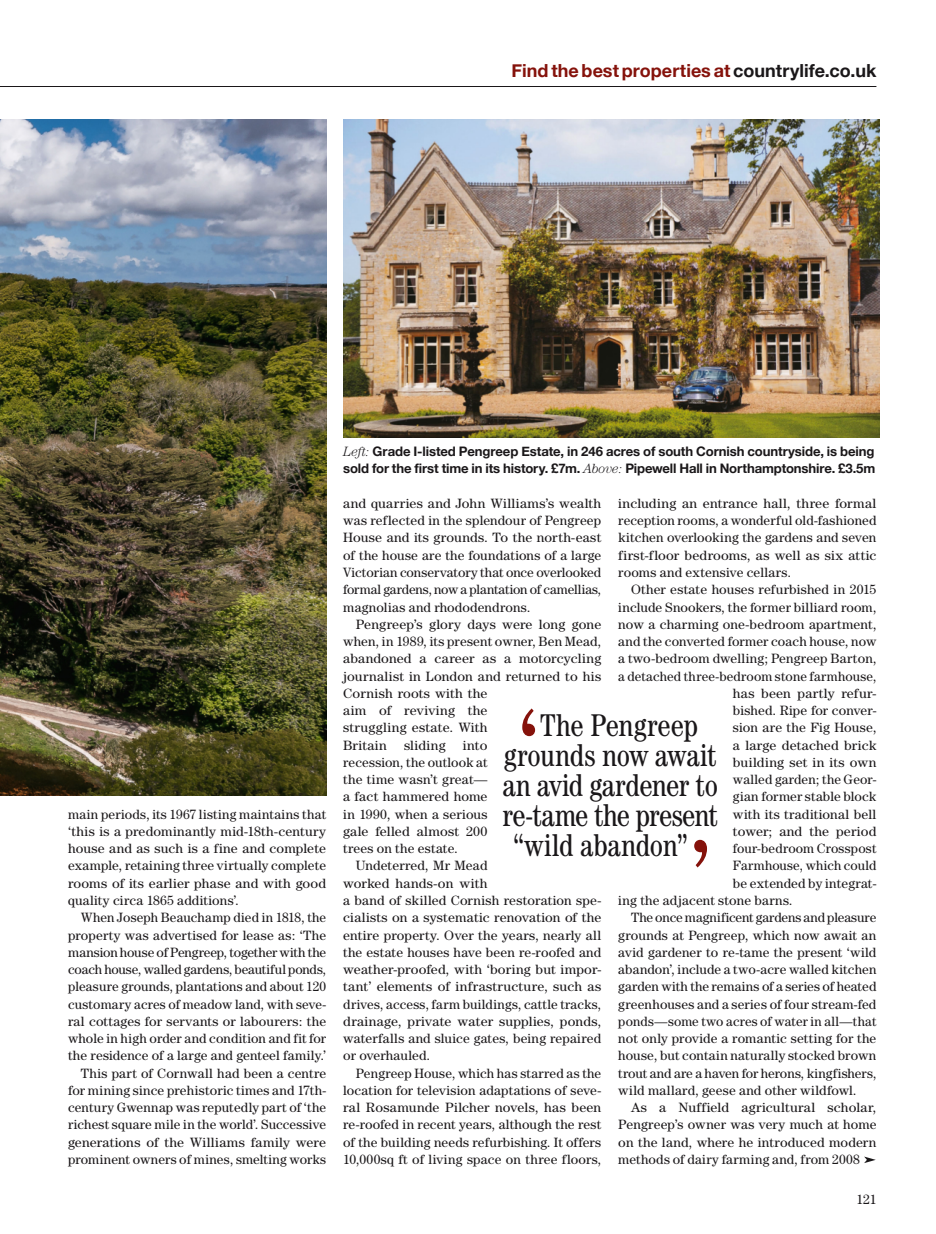
<style>
.page{position:relative;width:936px;height:1234px;background:#fff}
.page>*{position:absolute;margin:0;border:0;box-sizing:border-box;transform-origin:0 0}
.t1{font:condensed 31.5px "Century";letter-spacing:-.01em;color:#1a1719;scale:.95 1}
.t2{font:700 18px "Helvetica Neue";color:#85120b}
.t3{font:13.5px/17.2px "Century";letter-spacing:.01em;color:#1a1719;text-align:justify}
.t4{font:13.5px "Century";letter-spacing:-.01em;color:#1a1719}
.t5{font:700 13.2px/17.2px "Helvetica Neue";letter-spacing:-.01em;color:#1a1719}
.s1{color:#1a1719}
.s2{font-family:"Century";font-weight:300;font-style:italic;font-size:13.5px}
</style>
<div class="page">
<img style="left:0;top:119px;width:326px;height:676px">
<img style="left:343px;top:119px;width:536px;height:318px">
<svg style="left:864px;top:1156px;width:11px;height:6px"></svg>
<hr style="left:0;top:86px;width:876px;height:1px;background:#1a1719">
<svg style="left:522px;top:708px;width:13px;height:28px"></svg>
<svg style="left:694px;top:839px;width:13px;height:28px"></svg>
<h2 class="t2" style="left:511px;top:56px;width:366px">Find the best properties at <span class="s1">countrylife.co.uk</span></h2>
<p class="t3" style="left:68px;top:805px;width:259px">main periods, its 1967 listing maintains that ‘this is a predominantly mid-18th-century house and as such is a fine and complete example, retaining three virtually complete rooms of its earlier phase and with good quality circa 1865 additions’.</p>
<p class="t3" style="left:68px;top:908px;width:259px;text-align:right">When Joseph Beauchamp died in 1818, the property was advertised for lease as: ‘The mansion house of Pengreep, together with the coach house, walled gardens, beautiful ponds, pleasure grounds, plantations and about 120 customary acres of meadow land, with seve&shy;ral cottages for servants or labourers: the whole in high order and condition and fit for the residence of a large and genteel family.’ This part of Cornwall had been a centre for mining since prehistoric times and 17th&shy;century Gwennap was reputedly part of ‘the richest square mile in the world’. Successive generations of the Williams family were prominent owners of mines, smelting works</p>
<p class="t5" style="left:343px;top:443px;width:533px"><span class="s2">Left:</span> Grade I-listed Pengreep Estate, in 246 acres of south Cornish countryside, is being sold for the first time in its history. £7m. <span class="s2">Above:</span> Pipewell Hall in Northamptonshire. £3.5m</p>
<p class="t3" style="left:343px;top:494px;width:259px">and quarries and John Williams’s wealth was reflected in the splendour of Pengreep House and its grounds. To the north-east of the house are the foundations of a large Victorian conservatory that once overlooked formal gardens, now a plantation of camellias, magnolias and rhododendrons.</p>
<p class="t3" style="left:343px;top:615px;width:259px;text-align:left;text-indent:13px">Pengreep’s glory days were long gone when, in 1989, its present owner, Ben Mead, abandoned a career as a motorcycling journalist in London and returned to his<br>Cornish roots with the<br>aim of reviving the<br>struggling estate. With<br>Britain</p>
<p class="t3" style="left:618px;top:494px;width:259px">including an entrance hall, three formal reception rooms, a wonderful old-fashioned kitchen overlooking the gardens and seven first-floor bedrooms, as well as six attic rooms and extensive cellars.</p>
<p class="t3" style="left:631px;top:580px;width:247px">Other estate houses refurbished in 2015</p>
<p class="t3" style="left:618px;top:598px;width:259px">include Snookers, the former billiard room,</p>
<p class="t3" style="left:618px;top:615px;width:259px">now a charming one-bedroom apartment,</p>
<p class="t3" style="left:618px;top:632px;width:259px">and the converted former coach house, now</p>
<p class="t3" style="left:618px;top:649px;width:259px">a two-bedroom dwelling; Pengreep Barton,</p>
<p class="t3" style="left:618px;top:667px;width:259px">a detached three-bedroom stone farmhouse,</p>
<p class="t3" style="left:732px;top:684px;width:145px">has been partly refur-</p>
<p class="t3" style="left:732px;top:701px;width:145px">bished. Ripe for conver-</p>
<p class="t3" style="left:732px;top:718px;width:145px">sion are the Fig House,</p>
<p class="t3" style="left:732px;top:736px;width:145px">a large detached brick</p>
<p class="t3" style="left:732px;top:753px;width:145px">building set in its own</p>
<p class="t3" style="left:732px;top:770px;width:145px">walled garden; the Geor-</p>
<p class="t3" style="left:732px;top:787px;width:145px">gian former stable block</p>
<p class="t3" style="left:732px;top:805px;width:145px">with its traditional bell</p>
<p class="t3" style="left:732px;top:822px;width:145px">tower; and the period</p>
<p class="t3" style="left:732px;top:839px;width:145px">four-bedroom Crosspost</p>
<p class="t3" style="left:732px;top:856px;width:145px">Farmhouse, which could</p>
<p class="t3" style="left:732px;top:874px;width:145px">be extended by integrat-</p>
<p class="t3" style="left:618px;top:891px;width:176px">ing the adjacent stone barns.</p>
<p class="t4" style="left:631px;top:909px;width:247px">The once magnificent gardens and pleasure</p>
<p class="t3" style="left:618px;top:925px;width:259px">grounds at Pengreep, which now await an</p>
<p class="t3" style="left:618px;top:943px;width:259px">avid gardener to re-tame the present ‘wild</p>
<p class="t3" style="left:618px;top:960px;width:259px">abandon’, include a two-acre walled kitchen</p>
<p class="t3" style="left:618px;top:977px;width:259px">garden with the remains of a series of heated</p>
<p class="t3" style="left:618px;top:994px;width:259px">greenhouses and a series of four stream-fed</p>
<p class="t3" style="left:618px;top:1012px;width:259px">ponds—some two acres of water in all—that</p>
<p class="t3" style="left:618px;top:1029px;width:259px">not only provide a romantic setting for the</p>
<p class="t3" style="left:618px;top:1046px;width:259px">house, but contain naturally stocked brown</p>
<p class="t3" style="left:618px;top:1063px;width:259px">trout and are a haven for herons, kingfishers,</p>
<p class="t3" style="left:618px;top:1081px;width:240px">wild mallard, geese and other wildfowl.</p>
<p class="t3" style="left:631px;top:1098px;width:247px">As a Nuffield agricultural scholar,</p>
<p class="t3" style="left:618px;top:1115px;width:259px">Pengreep’s owner was very much at home</p>
<p class="t3" style="left:618px;top:1132px;width:259px">on the land, where he introduced modern</p>
<p class="t3" style="left:618px;top:1150px;width:243px">methods of dairy farming and, from 2008</p>
<h1 class="t1" style="left:540px;top:706px;width:168px">The Pengreep</h1>
<h1 class="t1" style="left:504px;top:736px;width:225px">grounds now await</h1>
<h1 class="t1" style="left:502px;top:766px;width:228px">an avid gardener to</h1>
<h1 class="t1" style="left:502px;top:796px;width:228px">re-tame the present</h1>
<h1 class="t1" style="left:513px;top:826px;width:185px">“wild abandon”</h1>
<p class="t3" style="left:404px;top:736px;width:43px">sliding</p>
<p class="t3" style="left:343px;top:736px;width:146px;text-indent:120px">into recession, the outlook at the time wasn’t great— a fact hammered home in 1990, when a serious gale felled almost 200 trees on the estate.</p>
<p class="t3" style="left:343px;top:856px;width:259px;text-align:left;text-indent:13px">Undeterred, Mr Mead<br>worked hands-on with<br>a band of skilled Cornish restoration spe&shy;cialists on a systematic renovation of the entire property. Over the years, nearly all the estate houses have been re-roofed and weather-proofed, with ‘boring but impor&shy;tant’ elements of infrastructure, such as drives, access, farm buildings, cattle tracks, drainage, private water supplies, ponds, waterfalls and sluice gates, being repaired or overhauled.</p>
<p class="t3" style="left:343px;top:1063px;width:259px;text-indent:13px">Pengreep House, which has starred as the location for television adaptations of seve&shy;ral Rosamunde Pilcher novels, has been re-roofed in recent years, although the rest of the building needs refurbishing. It offers 10,000sq ft of living space on three floors,</p>
<p class="t3" style="left:856px;top:1190px;width:21px">121</p>
</div>
